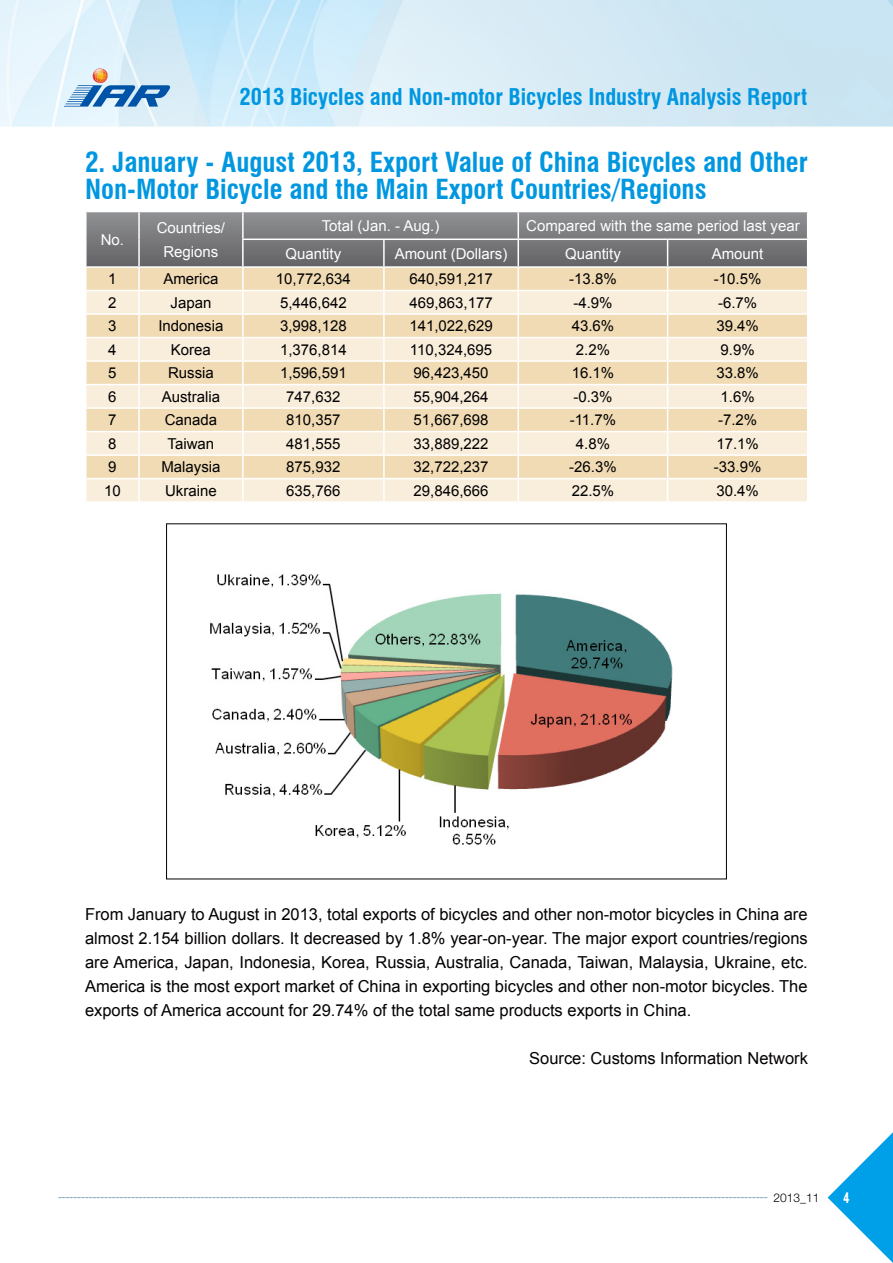
<style>
.page{position:relative;width:893px;height:1263px;background:#fff}
.page>*{position:absolute;margin:0;border:0;box-sizing:border-box;transform-origin:0 0}
.t1{font:700 condensed 27px/27px "Swiss 721 BT";color:#0097e0}
.t2{font:700 condensed 22.5px "Swiss 721 BT";color:#0097e0}
.t3{font:16.5px/24px "Arial";color:#040000;text-align:justify}
.t4{font:15px "Arial";color:#000}
.t5{font:15px/24px "Arial";color:#fff;text-align:center}
.t6{font:300 12px "Helvetica Neue LT Pro";color:#000}
.t7{font:12px "Bebas";color:#fff}
</style>
<div class="page">
<img style="left:0;top:0;width:893px;height:1199px">
<svg style="left:828px;top:1132px;width:65px;height:131px"></svg>
<svg style="left:58px;top:1197px;width:709px;height:1px"></svg>
<svg style="left:64px;top:68px;width:106px;height:39px;background:#9bbcd8"></svg>
<hr style="left:85px;top:268px;width:2px;height:22px;background:#fff">
<hr style="left:85px;top:290px;width:54px;height:1px;background:#fff">
<hr style="left:85px;top:291px;width:2px;height:23px;background:#fff">
<hr style="left:85px;top:314px;width:2px;height:23px;background:#fff">
<hr style="left:85px;top:337px;width:54px;height:1px;background:#fff">
<hr style="left:85px;top:338px;width:2px;height:23px;background:#fff">
<hr style="left:85px;top:361px;width:2px;height:23px;background:#fff">
<hr style="left:85px;top:384px;width:54px;height:1px;background:#fff">
<hr style="left:85px;top:385px;width:2px;height:23px;background:#fff">
<hr style="left:85px;top:408px;width:2px;height:23px;background:#fff">
<hr style="left:85px;top:431px;width:54px;height:1px;background:#fff">
<hr style="left:85px;top:432px;width:2px;height:23px;background:#fff">
<hr style="left:85px;top:455px;width:2px;height:23px;background:#fff">
<hr style="left:85px;top:478px;width:54px;height:1px;background:#fff">
<hr style="left:85px;top:479px;width:2px;height:22px;background:#fff">
<hr style="left:85px;top:501px;width:54px;height:2px;background:#fff">
<hr style="left:139px;top:501px;width:104px;height:2px;background:#fff">
<hr style="left:243px;top:501px;width:141px;height:2px;background:#fff">
<hr style="left:384px;top:501px;width:134px;height:2px;background:#fff">
<hr style="left:518px;top:501px;width:150px;height:2px;background:#fff">
<hr style="left:668px;top:501px;width:140px;height:2px;background:#fff">
<hr style="left:85px;top:211px;width:54px;height:1px;background:#fff">
<hr style="left:85px;top:212px;width:2px;height:27px;background:#fff">
<hr style="left:85px;top:239px;width:2px;height:27px;background:#fff">
<svg style="left:86px;top:211px;width:722px;height:290px;background:#dfd2be"></svg>
<hr style="left:85px;top:266px;width:54px;height:2px;background:#fff">
<hr style="left:139px;top:266px;width:104px;height:2px;background:#fff">
<hr style="left:243px;top:266px;width:141px;height:2px;background:#fff">
<hr style="left:384px;top:266px;width:134px;height:2px;background:#fff">
<hr style="left:518px;top:266px;width:150px;height:2px;background:#fff">
<hr style="left:668px;top:266px;width:140px;height:2px;background:#fff">
<img style="left:168px;top:526px;width:557px;height:351px">
<h2 class="t2" style="left:240px;top:84px;width:569px">2013 Bicycles and Non-motor Bicycles Industry Analysis Report</h2>
<h1 class="t1" style="left:85px;top:149px;width:724px">2. January - August 2013, Export Value of China Bicycles and Other<br>Non-Motor Bicycle and the Main Export Countries/Regions</h1>
<p class="t5" style="left:101px;top:228px;width:25px">No.</p>
<p class="t5" style="left:157px;top:216px;width:70px">Countries/<br>Regions</p>
<p class="t5" style="left:322px;top:214px;width:119px">Total (Jan. - Aug.)</p>
<p class="t5" style="left:526px;top:214px;width:275px">Compared with the same period last year</p>
<p class="t5" style="left:285px;top:241px;width:57px">Quantity</p>
<p class="t5" style="left:395px;top:241px;width:114px">Amount (Dollars)</p>
<p class="t5" style="left:565px;top:241px;width:57px">Quantity</p>
<p class="t5" style="left:712px;top:241px;width:53px">Amount</p>
<p class="t4" style="left:108px;top:269px;width:10px">1</p>
<p class="t4" style="left:163px;top:269px;width:57px">America</p>
<p class="t4" style="left:276px;top:269px;width:77px">10,772,634</p>
<p class="t4" style="left:409px;top:269px;width:85px">640,591,217</p>
<p class="t4" style="left:569px;top:269px;width:49px">-13.8%</p>
<p class="t4" style="left:714px;top:269px;width:49px">-10.5%</p>
<p class="t4" style="left:108px;top:293px;width:10px">2</p>
<p class="t4" style="left:171px;top:293px;width:42px">Japan</p>
<p class="t4" style="left:280px;top:293px;width:68px">5,446,642</p>
<p class="t4" style="left:409px;top:293px;width:85px">469,863,177</p>
<p class="t4" style="left:573px;top:293px;width:41px">-4.9%</p>
<p class="t4" style="left:718px;top:293px;width:41px">-6.7%</p>
<p class="t4" style="left:108px;top:316px;width:10px">3</p>
<p class="t4" style="left:158px;top:316px;width:67px">Indonesia</p>
<p class="t4" style="left:280px;top:316px;width:68px">3,998,128</p>
<p class="t4" style="left:409px;top:316px;width:85px">141,022,629</p>
<p class="t4" style="left:572px;top:316px;width:44px">43.6%</p>
<p class="t4" style="left:716px;top:316px;width:44px">39.4%</p>
<p class="t4" style="left:108px;top:340px;width:10px">4</p>
<p class="t4" style="left:171px;top:340px;width:42px">Korea</p>
<p class="t4" style="left:280px;top:340px;width:68px">1,376,814</p>
<p class="t4" style="left:410px;top:340px;width:84px">110,324,695</p>
<p class="t4" style="left:576px;top:340px;width:36px">2.2%</p>
<p class="t4" style="left:721px;top:340px;width:36px">9.9%</p>
<p class="t4" style="left:108px;top:363px;width:10px">5</p>
<p class="t4" style="left:168px;top:363px;width:47px">Russia</p>
<p class="t4" style="left:280px;top:363px;width:68px">1,596,591</p>
<p class="t4" style="left:414px;top:363px;width:77px">96,423,450</p>
<p class="t4" style="left:572px;top:363px;width:44px">16.1%</p>
<p class="t4" style="left:716px;top:363px;width:44px">33.8%</p>
<p class="t4" style="left:108px;top:387px;width:10px">6</p>
<p class="t4" style="left:162px;top:387px;width:60px">Australia</p>
<p class="t4" style="left:286px;top:387px;width:56px">747,632</p>
<p class="t4" style="left:414px;top:387px;width:77px">55,904,264</p>
<p class="t4" style="left:573px;top:387px;width:41px">-0.3%</p>
<p class="t4" style="left:720px;top:387px;width:36px">1.6%</p>
<p class="t4" style="left:108px;top:410px;width:10px">7</p>
<p class="t4" style="left:165px;top:410px;width:54px">Canada</p>
<p class="t4" style="left:286px;top:410px;width:56px">810,357</p>
<p class="t4" style="left:414px;top:410px;width:77px">51,667,698</p>
<p class="t4" style="left:570px;top:410px;width:48px">-11.7%</p>
<p class="t4" style="left:718px;top:410px;width:41px">-7.2%</p>
<p class="t4" style="left:108px;top:434px;width:10px">8</p>
<p class="t4" style="left:168px;top:434px;width:48px">Taiwan</p>
<p class="t4" style="left:286px;top:434px;width:56px">481,555</p>
<p class="t4" style="left:414px;top:434px;width:77px">33,889,222</p>
<p class="t4" style="left:576px;top:434px;width:36px">4.8%</p>
<p class="t4" style="left:716px;top:434px;width:44px">17.1%</p>
<p class="t4" style="left:108px;top:457px;width:10px">9</p>
<p class="t4" style="left:161px;top:457px;width:61px">Malaysia</p>
<p class="t4" style="left:286px;top:457px;width:56px">875,932</p>
<p class="t4" style="left:414px;top:457px;width:77px">32,722,237</p>
<p class="t4" style="left:569px;top:457px;width:49px">-26.3%</p>
<p class="t4" style="left:714px;top:457px;width:49px">-33.9%</p>
<p class="t4" style="left:104px;top:481px;width:18px">10</p>
<p class="t4" style="left:165px;top:481px;width:53px">Ukraine</p>
<p class="t4" style="left:286px;top:481px;width:56px">635,766</p>
<p class="t4" style="left:414px;top:481px;width:77px">29,846,666</p>
<p class="t4" style="left:572px;top:481px;width:44px">22.5%</p>
<p class="t4" style="left:716px;top:481px;width:44px">30.4%</p>
<p class="t3" style="left:85px;top:902px;width:724px">From January to August in 2013, total exports of bicycles and other non-motor bicycles in China are almost 2.154 billion dollars. It decreased by 1.8% year-on-year. The major export countries/regions are America, Japan, Indonesia, Korea, Russia, Australia, Canada, Taiwan, Malaysia, Ukraine, etc.<br>America is the most export market of China in exporting bicycles and other non-motor bicycles. The exports of America account for 29.74% of the total same products exports in China.</p>
<p class="t3" style="left:529px;top:1047px;width:280px">Source: Customs Information Network</p>
<p class="t6" style="left:773px;top:1190px;width:48px">2013_11</p>
<p class="t7" style="left:843px;top:1189px;width:8px">4</p>
</div>
